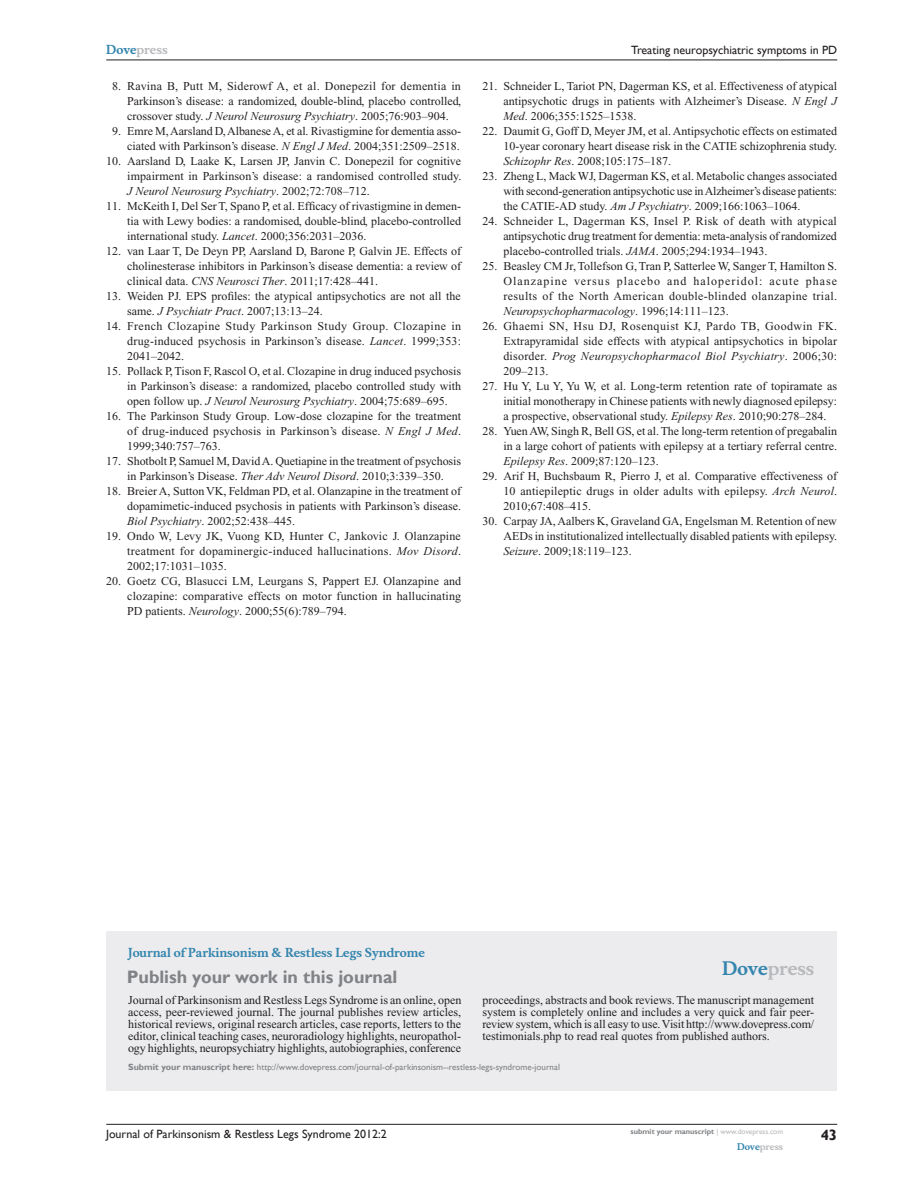
<style>
.page{position:relative;width:918px;height:1188px;background:#fff}
.page>*{position:absolute;margin:0;border:0;box-sizing:border-box;transform-origin:0 0}
.PromBx-H1{font:700 18px "Gill Sans";color:#808285}
.PromBx-Brand{font:700 18px "Musee";color:#b8b9bc}
.t1{font:700 15px "Gill Sans";color:#231f20}
.RefNL2{font:12px/15px "Times New Roman";color:#231f20;text-align:justify}
.PromBx-Tx{font:12px/12px "Times New Roman";color:#231f20;text-align:justify}
.t2{font:12px "Gill Sans";color:#231f20}
.PromBx-JrnlName{font:700 12px "Musee";color:#3485ae}
.t3{font:700 12px "Musee";color:#b8b9bc}
.PromBx-SubmitMssWebA{font:9px "Gill Sans";color:#808285}
.t4{font:700 9px "Musee";color:#b8b9bc}
.t5{font:700 7.5px "Gill Sans";color:#808285}
.s1{color:#3485ae}
.s2{font-style:italic}
.s3{font-weight:700}
.s4{font-weight:400;color:#b8b9bc}
</style>
<div class="page">
<div style="left:106px;top:931px;width:731px;height:159px;background:#ececee"></div>
<hr style="left:106px;top:1124px;width:731px;height:1px;background:#231f20">
<hr style="left:106px;top:60px;width:731px;height:1px;background:#231f20">
<p class="t3" style="left:106px;top:43px;width:63px"><span class="s1">Dove</span>press</p>
<p class="RefNL2" style="left:127px;top:79px;width:335px;text-indent:-15px">8. Ravina B, Putt M, Siderowf A, et al. Donepezil for dementia in Parkinson’s disease: a randomized, double-blind, placebo controlled, crossover study. <span class="s2">J Neurol Neurosurg Psychiatry</span>. 2005;76:903–904.</p>
<p class="RefNL2" style="left:112px;top:124px;width:350px;text-align:right">9. Emre M, Aarsland D, Albanese A, et al. Rivastigmine for dementia asso&shy;ciated with Parkinson’s disease. <span class="s2">N Engl J Med</span>. 2004;351:2509–2518.</p>
<p class="RefNL2" style="left:127px;top:154px;width:336px;text-indent:-21px">10. Aarsland D, Laake K, Larsen JP, Janvin C. Donepezil for cognitive impairment in Parkinson’s disease: a randomised controlled study.<br><span class="s2">J Neurol Neurosurg Psychiatry</span>. 2002;72:708–712.</p>
<p class="RefNL2" style="left:127px;top:199px;width:335px;text-indent:-21px">11. McKeith I, Del Ser T, Spano P, et al. Efficacy of rivastigmine in demen&shy;tia with Lewy bodies: a randomised, double-blind, placebo-controlled international study. <span class="s2">Lancet</span>. 2000;356:2031–2036.</p>
<p class="RefNL2" style="left:127px;top:244px;width:335px;text-indent:-21px">12. van Laar T, De Deyn PP, Aarsland D, Barone P, Galvin JE. Effects of cholinesterase inhibitors in Parkinson’s disease dementia: a review of clinical data. <span class="s2">CNS Neurosci Ther</span>. 2011;17:428–441.</p>
<p class="RefNL2" style="left:127px;top:289px;width:335px;text-indent:-21px">13. Weiden PJ. EPS profiles: the atypical antipsychotics are not all the same. <span class="s2">J Psychiatr Pract</span>. 2007;13:13–24.</p>
<p class="RefNL2" style="left:127px;top:319px;width:336px;text-indent:-21px">14. French Clozapine Study Parkinson Study Group. Clozapine in drug-induced psychosis in Parkinson’s disease. <span class="s2">Lancet</span>. 1999;353:<br>2041–2042.</p>
<p class="RefNL2" style="left:127px;top:364px;width:335px;text-indent:-21px">15. Pollack P, Tison F, Rascol O, et al. Clozapine in drug induced psychosis in Parkinson’s disease: a randomized, placebo controlled study with open follow up. <span class="s2">J Neurol Neurosurg Psychiatry</span>. 2004;75:689–695.</p>
<p class="RefNL2" style="left:127px;top:409px;width:335px;text-indent:-21px">16. The Parkinson Study Group. Low-dose clozapine for the treatment of drug-induced psychosis in Parkinson’s disease. <span class="s2">N Engl J Med</span>.<br>1999;340:757–763.</p>
<p class="RefNL2" style="left:106px;top:454px;width:356px;text-align:center">17. Shotbolt P, Samuel M, David A. Quetiapine in the treatment of psychosis in Parkinson’s Disease. <span class="s2">Ther Adv Neurol Disord</span>. 2010;3:339–350.</p>
<p class="RefNL2" style="left:127px;top:484px;width:335px;text-indent:-21px">18. Breier A, Sutton VK, Feldman PD, et al. Olanzapine in the treatment of dopamimetic-induced psychosis in patients with Parkinson’s disease.<br><span class="s2">Biol Psychiatry</span>. 2002;52:438–445.</p>
<p class="RefNL2" style="left:127px;top:529px;width:335px;text-indent:-21px">19. Ondo W, Levy JK, Vuong KD, Hunter C, Jankovic J. Olanzapine treatment for dopaminergic-induced hallucinations. <span class="s2">Mov Disord</span>.<br>2002;17:1031–1035.</p>
<p class="RefNL2" style="left:127px;top:574px;width:335px;text-indent:-21px">20. Goetz CG, Blasucci LM, Leurgans S, Pappert EJ. Olanzapine and clozapine: comparative effects on motor function in hallucinating PD patients. <span class="s2">Neurology</span>. 2000;55(6):789–794.</p>
<p class="t2" style="left:631px;top:43px;width:207px">Treating neuropsychiatric symptoms in PD</p>
<p class="RefNL2" style="left:503px;top:79px;width:335px;text-indent:-21px">21. Schneider L, Tariot PN, Dagerman KS, et al. Effectiveness of atypical antipsychotic drugs in patients with Alzheimer’s Disease. <span class="s2">N Engl J Med</span>. 2006;355:1525–1538.</p>
<p class="RefNL2" style="left:503px;top:124px;width:335px;text-indent:-21px">22. Daumit G, Goff D, Meyer JM, et al. Antipsychotic effects on estimated 10-year coronary heart disease risk in the CATIE schizophrenia study.<br><span class="s2">Schizophr Res</span>. 2008;105:175–187.</p>
<p class="RefNL2" style="left:503px;top:169px;width:335px;text-indent:-21px">23. Zheng L, Mack WJ, Dagerman KS, et al. Metabolic changes associated with second-generation antipsychotic use in Alzheimer’s disease patients: the CATIE-AD study. <span class="s2">Am J Psychiatry</span>. 2009;166:1063–1064.</p>
<p class="RefNL2" style="left:503px;top:214px;width:335px;text-indent:-21px">24. Schneider L, Dagerman KS, Insel P. Risk of death with atypical antipsychotic drug treatment for dementia: meta-analysis of randomized placebo-controlled trials. <span class="s2">JAMA</span>. 2005;294:1934–1943.</p>
<p class="RefNL2" style="left:503px;top:259px;width:335px;text-indent:-21px">25. Beasley CM Jr, Tollefson G, Tran P, Satterlee W, Sanger T, Hamilton S.<br>Olanzapine versus placebo and haloperidol: acute phase results of the North American double-blinded olanzapine trial.<br><span class="s2">Neuropsychopharmacology</span>. 1996;14:111–123.</p>
<p class="RefNL2" style="left:503px;top:319px;width:335px;text-indent:-21px">26. Ghaemi SN, Hsu DJ, Rosenquist KJ, Pardo TB, Goodwin FK.<br>Extrapyramidal side effects with atypical antipsychotics in bipolar disorder. <span class="s2">Prog Neuropsychopharmacol Biol Psychiatry</span>. 2006;30:<br>209–213.</p>
<p class="RefNL2" style="left:503px;top:379px;width:335px;text-indent:-21px">27. Hu Y, Lu Y, Yu W, et al. Long-term retention rate of topiramate as initial monotherapy in Chinese patients with newly diagnosed epilepsy: a prospective, observational study. <span class="s2">Epilepsy Res</span>. 2010;90:278–284.</p>
<p class="RefNL2" style="left:503px;top:424px;width:335px;text-indent:-21px">28. Yuen AW, Singh R, Bell GS, et al. The long-term retention of pregabalin in a large cohort of patients with epilepsy at a tertiary referral centre.<br><span class="s2">Epilepsy Res</span>. 2009;87:120–123.</p>
<p class="RefNL2" style="left:503px;top:469px;width:335px;text-indent:-21px">29. Arif H, Buchsbaum R, Pierro J, et al. Comparative effectiveness of 10 antiepileptic drugs in older adults with epilepsy. <span class="s2">Arch Neurol</span>.<br>2010;67:408–415.</p>
<p class="RefNL2" style="left:503px;top:514px;width:335px;text-indent:-21px">30. Carpay JA, Aalbers K, Graveland GA, Engelsman M. Retention of new AEDs in institutionalized intellectually disabled patients with epilepsy.<br><span class="s2">Seizure</span>. 2009;18:119–123.</p>
<p class="PromBx-JrnlName" style="left:128px;top:946px;width:298px">Journal of Parkinsonism &amp; Restless Legs Syndrome</p>
<p class="PromBx-H1" style="left:127px;top:966px;width:272px">Publish your work in this journal</p>
<p class="PromBx-Brand" style="left:722px;top:958px;width:94px"><span class="s1">Dove</span>press</p>
<p class="PromBx-Tx" style="left:128px;top:994px;width:335px">Journal of Parkinsonism and Restless Legs Syndrome is an online, open access, peer-reviewed journal. The journal publishes review articles, historical reviews, original research articles, case reports, letters to the editor, clinical teaching cases, neuroradiology highlights, neuropathol&shy;ogy highlights, neuropsychiatry highlights, autobiographies, conference</p>
<p class="PromBx-Tx" style="left:482px;top:994px;width:333px">proceedings, abstracts and book reviews. The manuscript management system is completely online and includes a very quick and fair peer&shy;review system, which is all easy to use. Visit http://www.dovepress.com/ testimonials.php to read real quotes from published authors.</p>
<p class="PromBx-SubmitMssWebA" style="left:128px;top:1062px;width:433px"><span class="s3">Submit your manuscript here:</span> http://www.dovepress.com/journal-of-parkinsonism--restless-legs-syndrome-journal</p>
<p class="t2" style="left:106px;top:1127px;width:282px">Journal of Parkinsonism &amp; Restless Legs Syndrome 2012:2</p>
<p class="t5" style="left:631px;top:1127px;width:154px">submit your manuscript <span class="s4">| www.dovepress.com</span></p>
<p class="t4" style="left:737px;top:1141px;width:48px"><span class="s1">Dove</span>press</p>
<p class="t1" style="left:821px;top:1126px;width:18px">43</p>
</div>
